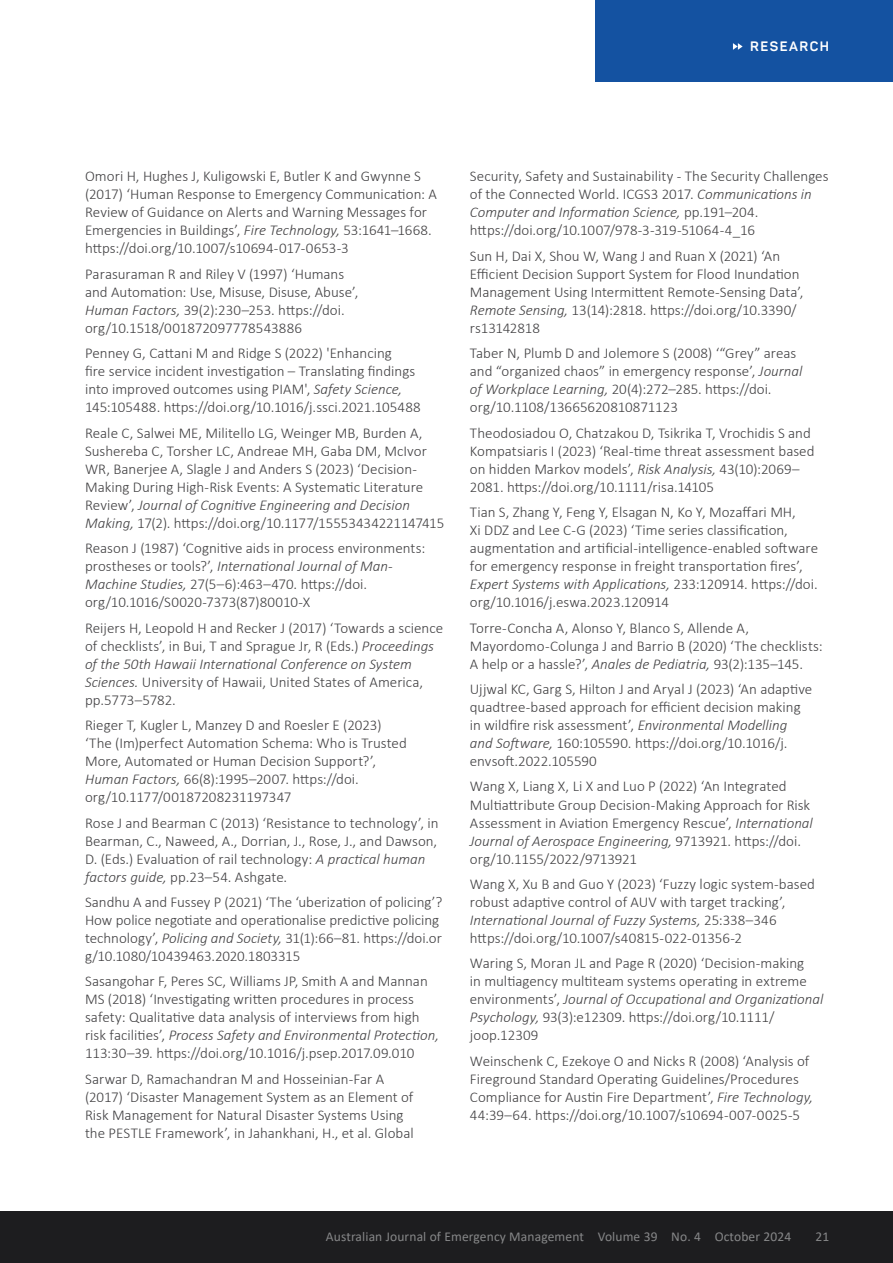
<style>
.page{position:relative;width:893px;height:1263px;background:#fff}
.page>*{position:absolute;margin:0;border:0;box-sizing:border-box;transform-origin:0 0}
.t1{font:300 15px/18px "Calibri";color:#414042}
.t2{font:13.5px "Calibri";letter-spacing:.01em;color:#868788}
.t3{font:700 13.5px "Panton";letter-spacing:.11em;color:#fff}
.s1{font-style:italic}
</style>
<div class="page">
<div style="left:596px;top:0;width:297px;height:81px;background:#1452a1"></div>
<svg style="left:733px;top:43px;width:10px;height:7px"></svg>
<div style="left:0;top:1212px;width:893px;height:51px;background:#1d1d1f"></div>
<p class="t3" style="left:750px;top:38px;width:80px">RESEARCH</p>
<p class="t1" style="left:85px;top:167px;width:353px">Omori H, Hughes J, Kuligowski E, Butler K and Gwynne S (2017) ‘Human Response to Emergency Communication: A Review of Guidance on Alerts and Warning Messages for Emergencies in Buildings’, <span class="s1">Fire Technology,</span> 53:1641–1668. https://doi.org/10.1007/s10694-017-0653-3</p>
<p class="t1" style="left:85px;top:265px;width:275px">Parasuraman R and Riley V (1997) ‘Humans and Automation: Use, Misuse, Disuse, Abuse’, <span class="s1">Human Factors,</span> 39(2):230–253. https://doi. org/10.1518/001872097778543886</p>
<p class="t1" style="left:85px;top:344px;width:337px">Penney G, Cattani M and Ridge S (2022) 'Enhancing<br>fire service incident investigation – Translating findings into improved outcomes using PIAM', <span class="s1">Safety Science, </span>145:105488. https://doi.org/10.1016/j.ssci.2021.105488</p>
<p class="t1" style="left:85px;top:424px;width:361px">Reale C, Salwei ME, Militello LG, Weinger MB, Burden A, Sushereba C, Torsher LC, Andreae MH, Gaba DM, McIvor WR, Banerjee A, Slagle J and Anders S (2023) ‘Decision-Making During High-Risk Events: A Systematic Literature Review’, <span class="s1">Journal of Cognitive Engineering and Decision Making,</span> 17(2). https://doi.org/10.1177/15553434221147415</p>
<p class="t1" style="left:85px;top:539px;width:342px">Reason J (1987) ‘Cognitive aids in process environments: prostheses or tools?’, <span class="s1">International Journal of Man-Machine Studies,</span> 27(5–6):463–470. https://doi. org/10.1016/S0020-7373(87)80010-X</p>
<p class="t1" style="left:85px;top:618px;width:360px">Reijers H, Leopold H and Recker J (2017) ‘Towards a science of checklists’, in Bui, T and Sprague Jr, R (Eds.) <span class="s1">Proceedings of the 50th Hawaii International Conference on System Sciences.</span> University of Hawaii, United States of America, pp.5773–5782.</p>
<p class="t1" style="left:85px;top:716px;width:323px">Rieger T, Kugler L, Manzey D and Roesler E (2023) ‘The (Im)perfect Automation Schema: Who is Trusted More, Automated or Human Decision Support?’, <span class="s1">Human Factors,</span> 66(8):1995–2007. https://doi. org/10.1177/00187208231197347</p>
<p class="t1" style="left:85px;top:813px;width:355px">Rose J and Bearman C (2013) ‘Resistance to technology’, in Bearman, C., Naweed, A., Dorrian, J., Rose, J., and Dawson, D. (Eds.) Evaluation of rail technology: <span class="s1">A practical human factors guide,</span> pp.23–54. Ashgate.</p>
<p class="t1" style="left:85px;top:893px;width:359px">Sandhu A and Fussey P (2021) ‘The ‘uberization of policing’?<br>How police negotiate and operationalise predictive policing technology’, <span class="s1">Policing and Society,</span> 31(1):66–81. https://doi.or g/10.1080/10439463.2020.1803315</p>
<p class="t1" style="left:85px;top:972px;width:355px">Sasangohar F, Peres SC, Williams JP, Smith A and Mannan MS (2018) ‘Investigating written procedures in process safety: Qualitative data analysis of interviews from high risk facilities’, <span class="s1">Process Safety and Environmental Protection, </span>113:30–39. https://doi.org/10.1016/j.psep.2017.09.010</p>
<p class="t1" style="left:85px;top:1070px;width:330px">Sarwar D, Ramachandran M and Hosseinian-Far A (2017) ‘Disaster Management System as an Element of Risk Management for Natural Disaster Systems Using the PESTLE Framework’, in Jahankhani, H., et al. Global</p>
<p class="t1" style="left:470px;top:167px;width:360px">Security, Safety and Sustainability - The Security Challenges of the Connected World. ICGS3 2017. <span class="s1">Communications in Computer and Information Science,</span> pp.191–204. https://doi.org/10.1007/978-3-319-51064-4_16</p>
<p class="t1" style="left:470px;top:247px;width:335px">Sun H, Dai X, Shou W, Wang J and Ruan X (2021) ‘An Efficient Decision Support System for Flood Inundation Management Using Intermittent Remote-Sensing Data’, <span class="s1">Remote Sensing,</span> 13(14):2818. https://doi.org/10.3390/ rs13142818</p>
<p class="t1" style="left:470px;top:344px;width:334px">Taber N, Plumb D and Jolemore S (2008) ‘“Grey” areas and “organized chaos” in emergency response’, <span class="s1">Journal of Workplace Learning,</span> 20(4):272–285. https://doi. org/10.1108/13665620810871123</p>
<p class="t1" style="left:470px;top:424px;width:346px">Theodosiadou O, Chatzakou D, Tsikrika T, Vrochidis S and Kompatsiaris I (2023) ‘Real-time threat assessment based on hidden Markov models’, <span class="s1">Risk Analysis,</span> 43(10):2069– 2081. https://doi.org/10.1111/risa.14105</p>
<p class="t1" style="left:470px;top:503px;width:350px">Tian S, Zhang Y, Feng Y, Elsagan N, Ko Y, Mozaffari MH,<br>Xi DDZ and Lee C-G (2023) ‘Time series classification, augmentation and artificial-intelligence-enabled software for emergency response in freight transportation fires’, <span class="s1">Expert Systems with Applications,</span> 233:120914. https://doi. org/10.1016/j.eswa.2023.120914</p>
<p class="t1" style="left:470px;top:618px;width:354px">Torre-Concha A, Alonso Y, Blanco S, Allende A,<br>Mayordomo-Colunga J and Barrio B (2020) ‘The checklists:<br>A help or a hassle?’, <span class="s1">Anales de Pediatria,</span> 93(2):135–145.</p>
<p class="t1" style="left:470px;top:680px;width:344px">Ujjwal KC, Garg S, Hilton J and Aryal J (2023) ‘An adaptive quadtree-based approach for efficient decision making in wildfire risk assessment’, <span class="s1">Environmental Modelling and Software,</span> 160:105590. https://doi.org/10.1016/j. envsoft.2022.105590</p>
<p class="t1" style="left:470px;top:777px;width:344px">Wang X, Liang X, Li X and Luo P (2022) ‘An Integrated Multiattribute Group Decision-Making Approach for Risk Assessment in Aviation Emergency Rescue’, <span class="s1">International Journal of Aerospace Engineering,</span> 9713921. https://doi. org/10.1155/2022/9713921</p>
<p class="t1" style="left:470px;top:875px;width:347px">Wang X, Xu B and Guo Y (2023) ‘Fuzzy logic system-based robust adaptive control of AUV with target tracking’, <span class="s1">International Journal of Fuzzy Systems,</span> 25:338–346 https://doi.org/10.1007/s40815-022-01356-2</p>
<p class="t1" style="left:470px;top:954px;width:355px">Waring S, Moran JL and Page R (2020) ‘Decision-making<br>in multiagency multiteam systems operating in extreme environments’, <span class="s1">Journal of Occupational and Organizational Psychology,</span> 93(3):e12309. https://doi.org/10.1111/ joop.12309</p>
<p class="t1" style="left:470px;top:1052px;width:345px">Weinschenk C, Ezekoye O and Nicks R (2008) ‘Analysis of Fireground Standard Operating Guidelines/Procedures Compliance for Austin Fire Department’, <span class="s1">Fire Technology, </span>44:39–64. https://doi.org/10.1007/s10694-007-0025-5</p>
<p class="t2" style="left:326px;top:1227px;width:467px">Australian Journal of Emergency Management Volume 39 No. 4 October 2024</p>
<p class="t2" style="left:815px;top:1227px;width:15px">21</p>
</div>
